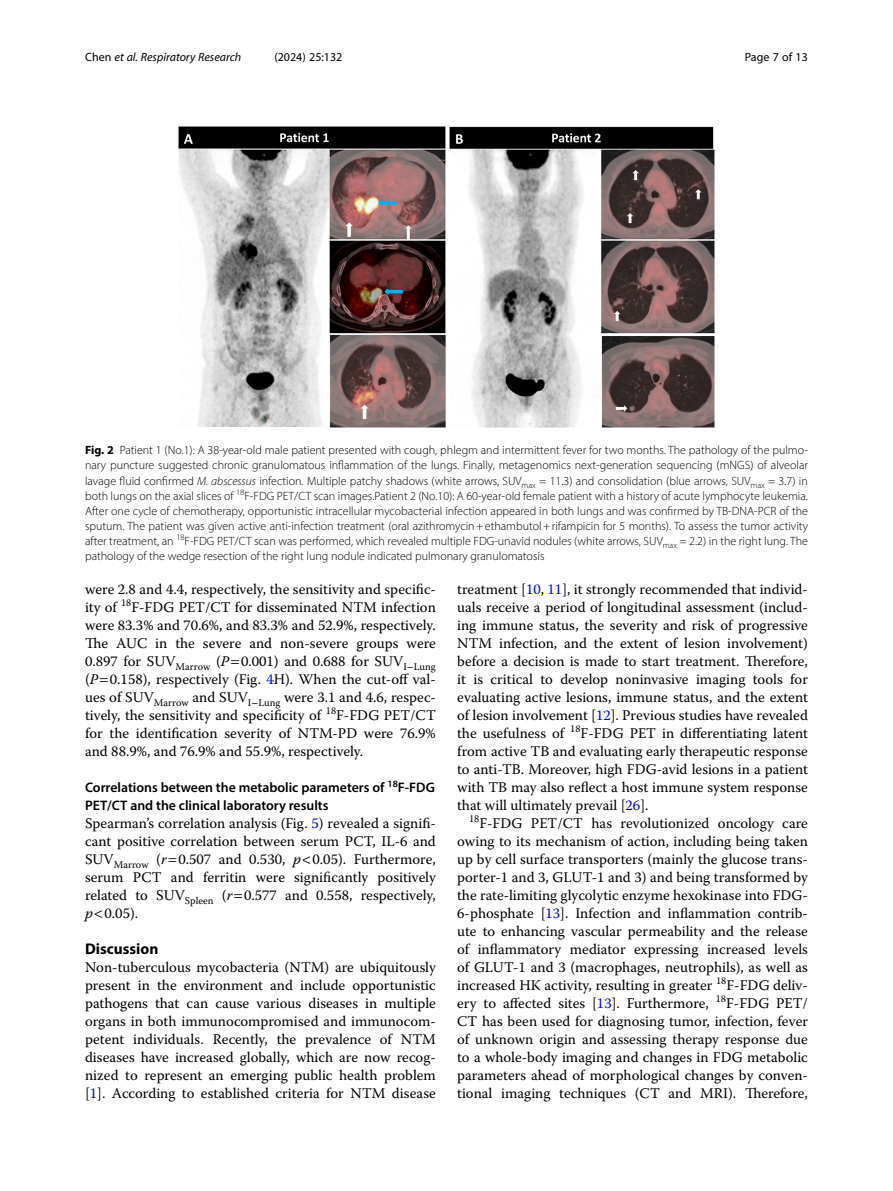
<style>
.page{position:relative;width:893px;height:1191px;background:#fff}
.page>*{position:absolute;margin:0;border:0;box-sizing:border-box;transform-origin:0 0}
.Head_1{font:700 15.45px "Myriad Pro";color:#000}
.Body_Text{font:14.7px/18px "Warnock Pro";color:#000;text-align:justify}
.Body_Text_Indent{font:14.7px/18px "Warnock Pro";color:#000;text-align:justify}
.Head_2{font:600 13.8px/18px "Myriad Pro";color:#000}
.Figure_Caption{font:300 12px/15px "Myriad Pro";color:#000;text-align:justify}
.t1{font:italic 12px "Myriad Pro";color:#000}
.t2{font:12px "Myriad Pro";color:#000}
.s1{font-style:normal}
.s2{font-weight:700}
.s3{font-style:italic}
.s4{color:#00f}
</style>
<div class="page">
<img style="left:179px;top:126px;width:535px;height:301px">
<p class="t1" style="left:85px;top:50px;width:158px"><span class="s1">Chen</span> et al. Respiratory Research</p>
<p class="t2" style="left:274px;top:50px;width:70px">(2024) 25:132</p>
<p class="t2" style="left:745px;top:50px;width:65px">Page 7 of 13</p>
<p class="Figure_Caption" style="left:85px;top:443px;width:724px"><span class="s2">Fig. 2</span> Patient 1 (No.1): A 38-year-old male patient presented with cough, phlegm and intermittent fever for two months. The pathology of the pulmo&shy;nary puncture suggested chronic granulomatous inflammation of the lungs. Finally, metagenomics next-generation sequencing (mNGS) of alveolar lavage fluid confirmed <span class="s3">M. abscessus</span> infection. Multiple patchy shadows (white arrows, SUV<sub>max</sub> = 11.3) and consolidation (blue arrows, SUV<sub>max</sub> = 3.7) in both lungs on the axial slices of <sup>18</sup>F-FDG PET/CT scan images.Patient 2 (No.10): A 60-year-old female patient with a history of acute lymphocyte leukemia.<br>After one cycle of chemotherapy, opportunistic intracellular mycobacterial infection appeared in both lungs and was confirmed by TB-DNA-PCR of the sputum. The patient was given active anti-infection treatment (oral azithromycin+ethambutol+rifampicin for 5 months). To assess the tumor activity after treatment, an <sup>18</sup>F-FDG PET/CT scan was performed, which revealed multiple FDG-unavid nodules (white arrows, SUV<sub>max</sub> = 2.2) in the right lung. The pathology of the wedge resection of the right lung nodule indicated pulmonary granulomatosis</p>
<p class="Body_Text_Indent" style="left:85px;top:580px;width:352px">were 2.8 and 4.4, respectively, the sensitivity and specific&shy;ity of <sup>18</sup>F-FDG PET/CT for disseminated NTM infection were 83.3% and 70.6%, and 83.3% and 52.9%, respectively.<br>The AUC in the severe and non-severe groups were 0.897 for SUV<sub>Marrow</sub> (<span class="s3">P</span> 0.001) and 0.688 for SUV<sub>I</sub><sub>−</sub><sub>Lung </sub>(<span class="s3">P</span> 0.158), respectively (Fig. <span class="s4">4</span>H). When the cut-off val&shy;ues of SUV<sub>Marrow</sub> and SUV<sub>I</sub><sub>−</sub><sub>Lung</sub> were 3.1 and 4.6, respec&shy;tively, the sensitivity and specificity of <sup>18</sup>F-FDG PET/CT for the identification severity of NTM-PD were 76.9% and 88.9%, and 76.9% and 55.9%, respectively.</p>
<p class="Head_2" style="left:85px;top:778px;width:351px">Correlations between the metabolic parameters of <sup>18</sup>F-FDG<br>PET/CT and the clinical laboratory results</p>
<p class="Body_Text" style="left:85px;top:814px;width:352px">Spearman’s correlation analysis (Fig. <span class="s4">5</span>) revealed a signifi&shy;cant positive correlation between serum PCT, IL-6 and SUV<sub>Marrow</sub> (<span class="s3">r</span> 0.507 and 0.530, <span class="s3">p</span> 0.05). Furthermore, serum PCT and ferritin were significantly positively related to SUV<sub>Spleen</sub> (<span class="s3">r</span> 0.577 and 0.558, respectively, <span class="s3">p</span> 0.05).</p>
<p class="Head_1" style="left:85px;top:939px;width:75px">Discussion</p>
<p class="Body_Text" style="left:85px;top:958px;width:352px">Non-tuberculous mycobacteria (NTM) are ubiquitously present in the environment and include opportunistic pathogens that can cause various diseases in multiple organs in both immunocompromised and immunocom&shy;petent individuals. Recently, the prevalence of NTM diseases have increased globally, which are now recog&shy;nized to represent an emerging public health problem [<span class="s4">1</span>]. According to established criteria for NTM disease</p>
<p class="Body_Text" style="left:457px;top:580px;width:352px">treatment [<span class="s4">10</span>, <span class="s4">11</span>], it strongly recommended that individ&shy;uals receive a period of longitudinal assessment (includ&shy;ing immune status, the severity and risk of progressive NTM infection, and the extent of lesion involvement) before a decision is made to start treatment. Therefore, it is critical to develop noninvasive imaging tools for evaluating active lesions, immune status, and the extent of lesion involvement [<span class="s4">12</span>]. Previous studies have revealed the usefulness of <sup>18</sup>F-FDG PET in differentiating latent from active TB and evaluating early therapeutic response to anti-TB. Moreover, high FDG-avid lesions in a patient with TB may also reflect a host immune system response that will ultimately prevail [<span class="s4">26</span>].</p>
<p class="Body_Text_Indent" style="left:457px;top:814px;width:352px;text-indent:12px"><sup>18</sup>F-FDG PET/CT has revolutionized oncology care owing to its mechanism of action, including being taken up by cell surface transporters (mainly the glucose trans&shy;porter-1 and 3, GLUT-1 and 3) and being transformed by the rate-limiting glycolytic enzyme hexokinase into FDG-6-phosphate [<span class="s4">13</span>]. Infection and inflammation contrib&shy;ute to enhancing vascular permeability and the release of inflammatory mediator expressing increased levels of GLUT-1 and 3 (macrophages, neutrophils), as well as increased HK activity, resulting in greater <sup>18</sup>F-FDG deliv&shy;ery to affected sites [<span class="s4">13</span>]. Furthermore, <sup>18</sup>F-FDG PET/ CT has been used for diagnosing tumor, infection, fever of unknown origin and assessing therapy response due to a whole-body imaging and changes in FDG metabolic parameters ahead of morphological changes by conven&shy;tional imaging techniques (CT and MRI). Therefore,</p>
</div>
